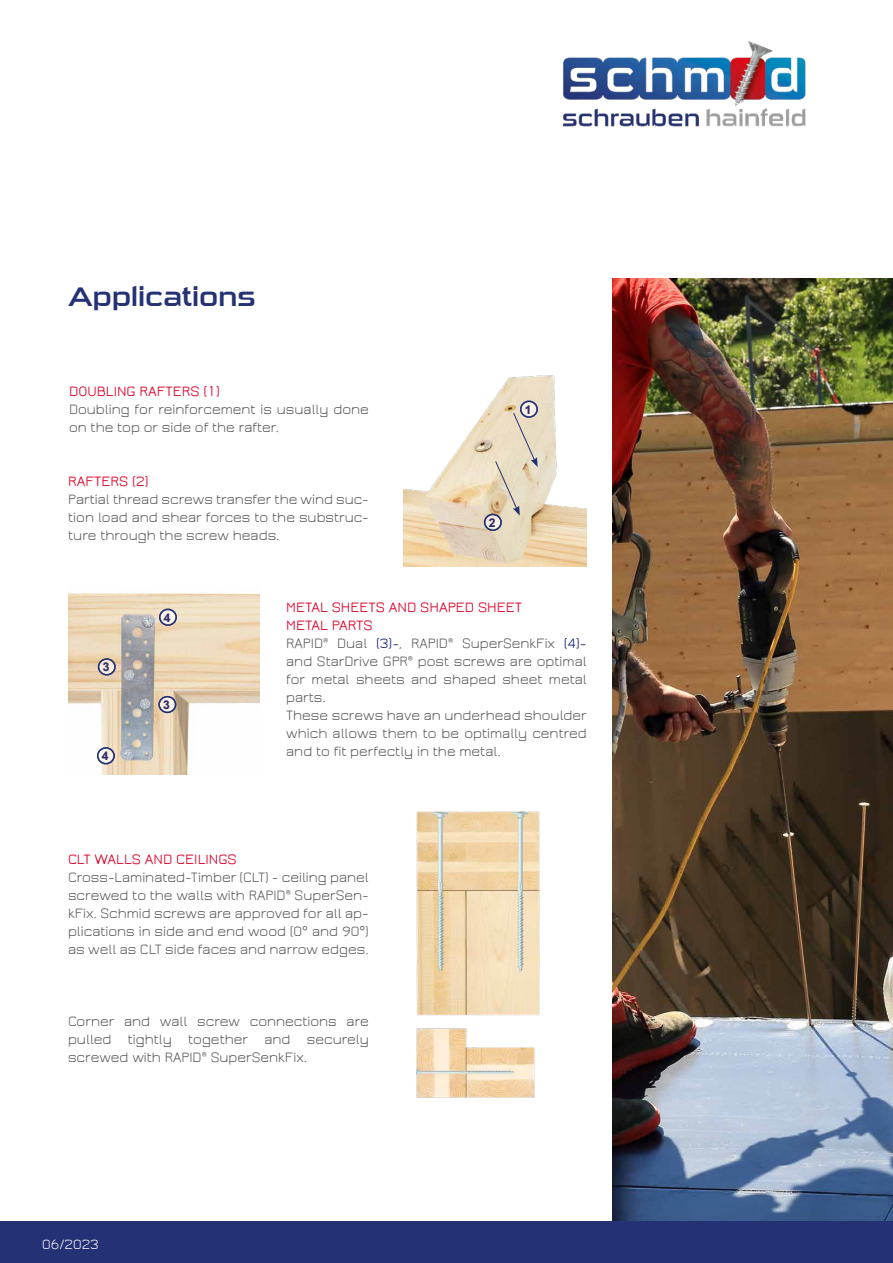
<style>
.page{position:relative;width:893px;height:1263px;background:#fff}
.page>*{position:absolute;margin:0;border:0;box-sizing:border-box;transform-origin:0 0}
.t1{font:27px "Sui Generis Rg SSH";color:#253175}
.t2{font:15px/18px "Jura";color:#575756;text-align:justify}
.t3{font:500 15px "Jura";color:#dd052b}
.t4{font:14.85px "Jura";color:#fff}
.t5{font:700 12px "Arial";color:#253175}
.s1{font-weight:500;color:#dd052b}
.s2{font-weight:500;color:#253175}
</style>
<div class="page">
<div style="left:0;top:1221px;width:893px;height:42px;background:#253175"></div>
<img style="left:562px;top:41px;width:244px;height:86px">
<img style="left:404px;top:375px;width:183px;height:191px">
<img style="left:416px;top:811px;width:124px;height:191px">
<img style="left:612px;top:279px;width:281px;height:941px">
<div style="left:521px;top:401px;width:16px;height:16px;background:#f8f3e9;border-radius:50%"></div>
<div style="left:520px;top:401px;width:18px;height:17px;border:2px solid #253175;border-radius:50%"></div>
<svg style="left:485px;top:514px;width:16px;height:16px"></svg>
<div style="left:484px;top:514px;width:18px;height:17px;border:2px solid #253175;border-radius:50%"></div>
<img style="left:68px;top:593px;width:191px;height:182px">
<svg style="left:99px;top:659px;width:16px;height:16px"></svg>
<div style="left:98px;top:658px;width:18px;height:17px;border:2px solid #253175;border-radius:50%"></div>
<svg style="left:159px;top:697px;width:17px;height:15px"></svg>
<div style="left:158px;top:696px;width:18px;height:17px;border:2px solid #253175;border-radius:50%"></div>
<svg style="left:98px;top:748px;width:16px;height:16px"></svg>
<div style="left:97px;top:747px;width:18px;height:17px;border:2px solid #253175;border-radius:50%"></div>
<svg style="left:160px;top:609px;width:16px;height:16px"></svg>
<div style="left:159px;top:609px;width:18px;height:17px;border:2px solid #253175;border-radius:50%"></div>
<svg style="left:495px;top:412px;width:43px;height:104px;background:#ded1ba"></svg>
<img style="left:416px;top:1002px;width:124px;height:96px">
<h1 class="t1" style="left:68px;top:281px;width:189px">Applications</h1>
<p class="t3" style="left:69px;top:384px;width:152px">DOUBLING RAFTERS (1)</p>
<p class="t2" style="left:69px;top:400px;width:301px">Doubling for reinforcement is usually done on the top or side of the rafter.</p>
<p class="t3" style="left:68px;top:474px;width:82px">RAFTERS (2)</p>
<p class="t2" style="left:68px;top:490px;width:302px">Partial thread screws transfer the wind suc&shy;tion load and shear forces to the substruc&shy;ture through the screw heads.</p>
<p class="t5" style="left:525px;top:401px;width:8px">1</p>
<p class="t5" style="left:489px;top:514px;width:8px">2</p>
<p class="t5" style="left:103px;top:659px;width:8px">3</p>
<p class="t5" style="left:102px;top:747px;width:8px">4</p>
<p class="t5" style="left:164px;top:609px;width:8px">4</p>
<p class="t5" style="left:163px;top:696px;width:8px">3</p>
<p class="t2" style="left:286px;top:598px;width:302px;text-align:left"><span class="s1">METAL SHEETS AND SHAPED SHEET<br>METAL PARTS<br></span>RAPID<sup>®</sup> Dual <span class="s2">(3)-</span>, RAPID<sup>®</sup> SuperSenkFix <span class="s2">(4)- </span>and StarDrive GPR<sup>®</sup> post screws are optimal for metal sheets and shaped sheet metal parts.<br>These screws have an underhead shoulder which allows them to be optimally centred and to fit perfectly in the metal.</p>
<p class="t3" style="left:68px;top:852px;width:170px">CLT WALLS AND CEILINGS</p>
<p class="t2" style="left:68px;top:868px;width:302px">Cross-Laminated-Timber (CLT) - ceiling panel screwed to the walls with RAPID<sup>®</sup> SuperSen&shy;kFix. Schmid screws are approved for all ap&shy;plications in side and end wood (0° and 90°) as well as CLT side faces and narrow edges.</p>
<p class="t2" style="left:68px;top:1012px;width:302px">Corner and wall screw connections are pulled tightly together and securely screwed with RAPID<sup>®</sup> SuperSenkFix.</p>
<p class="t4" style="left:42px;top:1237px;width:58px">06/2023</p>
</div>
